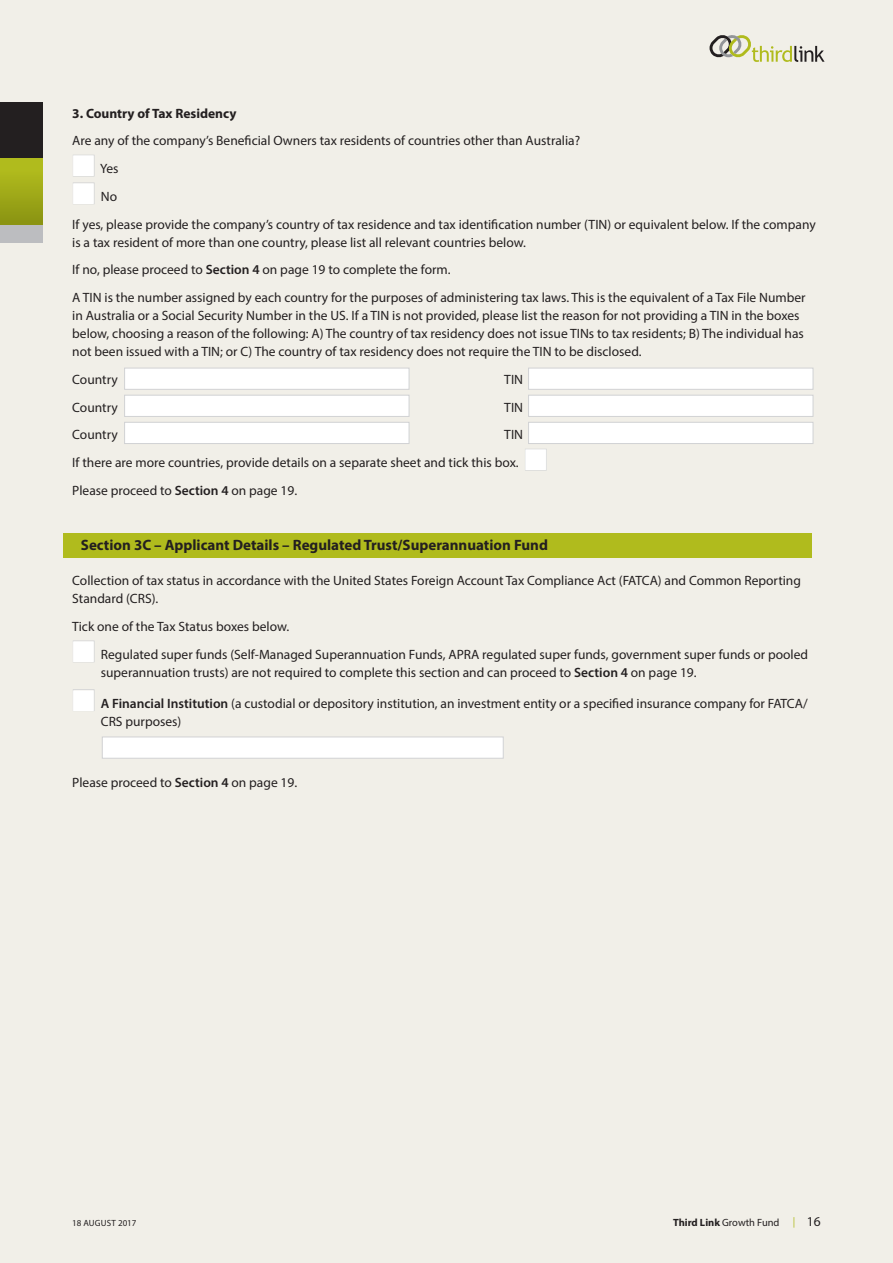
<style>
.page{position:relative;width:893px;height:1263px;background:#f1efe8}
.page>*{position:absolute;margin:0;border:0;box-sizing:border-box;transform-origin:0 0}
.t1{font:30px "Zapf Dingbats ITC";color:#fff}
.t2{font:700 15px "Myriad Pro";color:#231f20}
.t3{font:13.5px/18px "Myriad Pro";color:#231f20}
.t4{font:700 13.5px "Myriad Pro";color:#231f20}
.t5{font:10.5px "Myriad Pro";color:#231f20}
.t6{font:9px "Myriad Pro";color:#231f20}
.s1{color:#fff}
.s2{font-weight:600}
.s3{font-weight:700}
.s4{font-size:10.5px;color:#b0bb1d}
</style>
<div class="page">
<div style="left:528px;top:368px;width:285px;height:22px;background:#fff;border:1px solid #d1d2d4"></div>
<div style="left:124px;top:368px;width:285px;height:22px;background:#fff;border:1px solid #d1d2d4"></div>
<div style="left:528px;top:395px;width:285px;height:22px;background:#fff;border:1px solid #d1d2d4"></div>
<div style="left:124px;top:395px;width:285px;height:22px;background:#fff;border:1px solid #d1d2d4"></div>
<div style="left:528px;top:422px;width:285px;height:22px;background:#fff;border:1px solid #d1d2d4"></div>
<div style="left:124px;top:422px;width:285px;height:22px;background:#fff;border:1px solid #d1d2d4"></div>
<div style="left:102px;top:737px;width:401px;height:21px;background:#fff;border:1px solid #d1d2d4"></div>
<div style="left:64px;top:533px;width:748px;height:24px;background:#b0bb1d"></div>
<div style="left:0;top:157px;width:43px;height:68px;background:linear-gradient(to bottom,#b7c21f,#8b9412)"></div>
<div style="left:0;top:225px;width:43px;height:17px;background:#bcbdc0"></div>
<div style="left:0;top:102px;width:43px;height:55px;background:#231f20"></div>
<svg style="left:709px;top:35px;width:116px;height:27px"></svg>
<div style="left:73px;top:155px;width:22px;height:21px;border:1px solid #d1d2d4"></div>
<div style="left:73px;top:182px;width:22px;height:22px;border:1px solid #d1d2d4"></div>
<div style="left:525px;top:449px;width:22px;height:21px;border:1px solid #d1d2d4"></div>
<div style="left:73px;top:640px;width:22px;height:22px;border:1px solid #d1d2d4"></div>
<div style="left:73px;top:689px;width:22px;height:22px;border:1px solid #d1d2d4"></div>
<p class="t4" style="left:72px;top:104px;width:166px">3. Country of Tax Residency</p>
<p class="t3" style="left:72px;top:132px;width:509px">Are any of the company’s Beneficial Owners tax residents of countries other than Australia?</p>
<p class="t3" style="left:72px;top:159px;width:48px"><span class="s1">■</span> Yes</p>
<p class="t3" style="left:72px;top:182px;width:745px;line-height:27.8px"><span class="s1">■</span> No<br>If yes, please provide the company’s country of tax residence and tax identification number (TIN) or equivalent below. If the company</p>
<p class="t3" style="left:72px;top:228px;width:735px;line-height:27.8px">is a tax resident of more than one country, please list all relevant countries below.<br>If no, please proceed to <span class="s2">Section 4</span> on page 19 to complete the form.<br>A TIN is the number assigned by each country for the purposes of administering tax laws. This is the equivalent of a Tax File Number</p>
<p class="t3" style="left:72px;top:306px;width:733px">in Australia or a Social Security Number in the US. If a TIN is not provided, please list the reason for not providing a TIN in the boxes below, choosing a reason of the following: A) The country of tax residency does not issue TINs to tax residents; B) The individual has not been issued with a TIN; or C) The country of tax residency does not require the TIN to be disclosed.</p>
<p class="t3" style="left:72px;top:370px;width:47px">Country</p>
<p class="t3" style="left:504px;top:370px;width:20px">TIN</p>
<p class="t3" style="left:72px;top:398px;width:47px">Country</p>
<p class="t3" style="left:504px;top:398px;width:20px">TIN</p>
<p class="t3" style="left:72px;top:426px;width:47px">Country</p>
<p class="t3" style="left:72px;top:421px;width:452px;line-height:27.8px;text-indent:432px">TIN<br>If there are more countries, provide details on a separate sheet and tick this box.</p>
<h1 class="t1" style="left:524px;top:446px;width:24px">■</h1>
<p class="t3" style="left:72px;top:481px;width:226px">Please proceed to <span class="s2">Section 4</span> on page 19.</p>
<p class="t2" style="left:81px;top:535px;width:469px">Section 3C – Applicant Details – Regulated Trust/Superannuation Fund</p>
<p class="t3" style="left:72px;top:572px;width:730px">Collection of tax status in accordance with the United States Foreign Account Tax Compliance Act (FATCA) and Common Reporting<br>Standard (CRS).</p>
<p class="t3" style="left:72px;top:617px;width:218px">Tick one of the Tax Status boxes below.</p>
<p class="t3" style="left:101px;top:645px;width:709px;text-indent:-29px"><span class="s1">■</span> Regulated super funds (Self-Managed Superannuation Funds, APRA regulated super funds, government super funds or pooled superannuation trusts) are not required to complete this section and can proceed to <span class="s2">Section 4</span> on page 19.</p>
<p class="t3" style="left:101px;top:694px;width:708px;text-indent:-29px"><span class="s1">■</span> <span class="s2">A Financial Institution</span> (a custodial or depository institution, an investment entity or a specified insurance company for FATCA/<br>CRS purposes)</p>
<p class="t3" style="left:72px;top:773px;width:226px">Please proceed to <span class="s2">Section 4</span> on page 19.</p>
<p class="t6" style="left:72px;top:1217px;width:66px">18 AUGUST 2017</p>
<p class="t5" style="left:673px;top:1216px;width:108px"><span class="s3">Third Link</span> Growth Fund</p>
<p class="t3" style="left:793px;top:1212px;width:29px"><span class="s4">|</span> 16</p>
</div>
